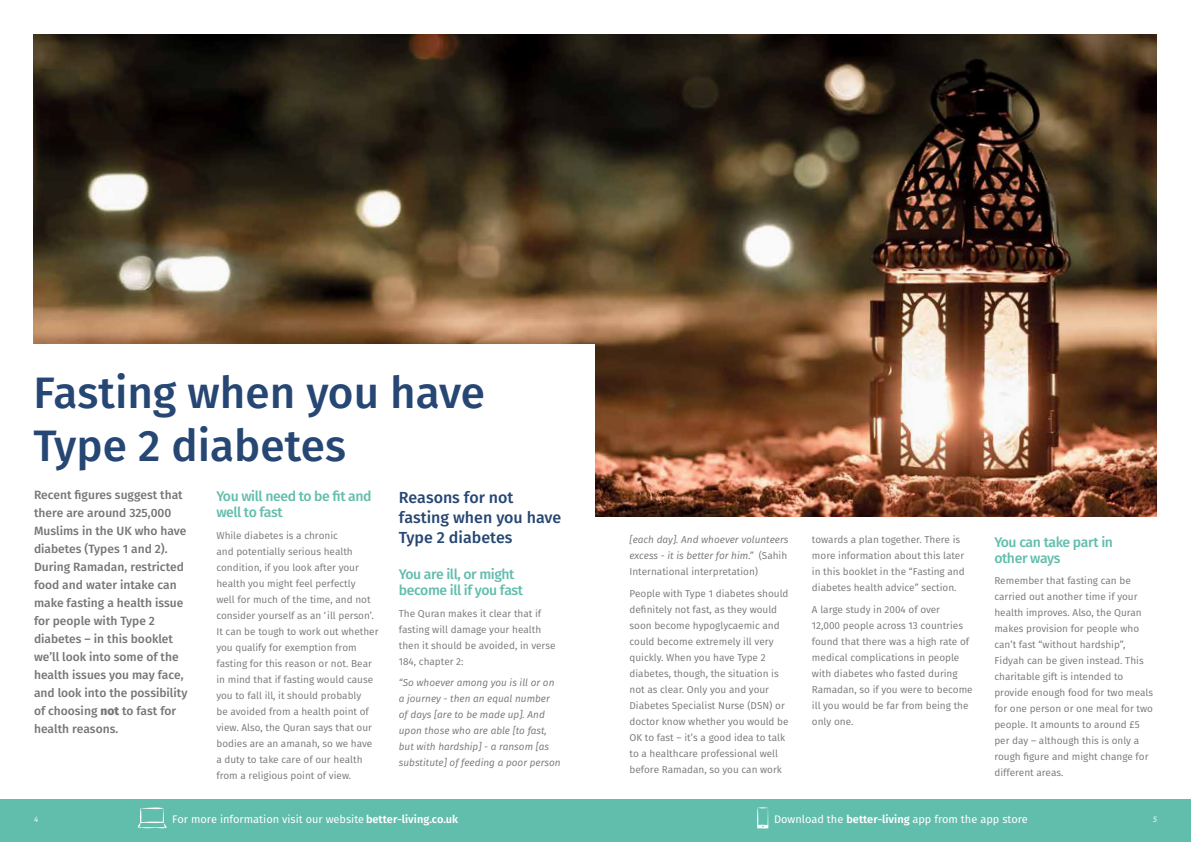
<style>
.page{position:relative;width:1191px;height:842px;background:#fff}
.page>*{position:absolute;margin:0;border:0;box-sizing:border-box;transform-origin:0 0}
.t1{font:500 44px/52.8px "Fira Sans";color:#264673}
.t2{font:500 16px/20px "Fira Sans";color:#264673}
.t3{font:500 14px/16px "Fira Sans";letter-spacing:-.03em;color:#61bdac}
.t4{font:500 12px/18px "Fira Sans";color:#767676}
.t5{font:11px "Fira Sans";color:#fff}
.t6{font:10px/16px "Fira Sans";color:#767676}
.t7{font:italic 10px/16px "Fira Sans";color:#767676}
.t8{font:italic 8px "Fira Sans";color:#fff}
.s1{font-weight:800}
.s2{font-style:normal}
.s3{font-weight:600}
</style>
<div class="page">
<img style="left:34px;top:34px;width:1122px;height:482px">
<div style="left:26px;top:344px;width:569px;height:189px;background:#fff"></div>
<div style="left:0;top:799px;width:1191px;height:43px;background:#61bdac"></div>
<svg style="left:137px;top:807px;width:29px;height:21px"></svg>
<svg style="left:757px;top:807px;width:11px;height:21px"></svg>
<h1 class="t1" style="left:34px;top:364px;width:453px">Fasting when you have<br>Type 2 diabetes</h1>
<p class="t4" style="left:34px;top:486px;width:155px">Recent figures suggest that there are around 325,000<br>Muslims in the UK who have diabetes (Types 1 and 2).<br>During Ramadan, restricted food and water intake can make fasting a health issue for people with Type 2 diabetes – in this booklet we’ll look into some of the health issues you may face, and look into the possibility of choosing <span class="s1">not</span> to fast for health reasons.</p>
<h3 class="t3" style="left:216px;top:488px;width:157px">You will need to be fit and well to fast</h3>
<h2 class="t2" style="left:399px;top:487px;width:164px">Reasons for not fasting when you have<br>Type 2 diabetes</h2>
<h3 class="t3" style="left:399px;top:565px;width:126px">You are ill, or might become ill if you fast</h3>
<p class="t6" style="left:399px;top:605px;width:158px">The Quran makes it clear that if fasting will damage your health then it should be avoided, in verse<br>184, chapter 2:</p>
<p class="t7" style="left:399px;top:675px;width:163px">“So whoever among you is ill or on a journey - then an equal number of days [are to be made up]. And upon those who are able [to fast, but with hardship] - a ransom [as substitute] of feeding a poor person</p>
<p class="t6" style="left:216px;top:527px;width:164px">While diabetes is a chronic<br>and potentially serious health condition, if you look after your health you might feel perfectly<br>well for much of the time, and not consider yourself as an ‘ill person’.<br>It can be tough to work out whether you qualify for exemption from fasting for this reason or not. Bear in mind that if fasting would cause you to fall ill, it should probably<br>be avoided from a health point of view. Also, the Quran says that our bodies are an amanah, so we have a duty to take care of our health from a religious point of view.</p>
<p class="t7" style="left:629px;top:531px;width:160px;text-align:justify">[each day]. And whoever volunteers excess - it is better for him.” <span class="s2">(Sahih International interpretation)</span></p>
<p class="t6" style="left:629px;top:585px;width:161px">People with Type 1 diabetes should definitely not fast, as they would soon become hypoglycaemic and could become extremely ill very quickly. When you have Type 2 diabetes, though, the situation is not as clear. Only you and your<br>Diabetes Specialist Nurse (DSN) or doctor know whether you would be<br>OK to fast – it’s a good idea to talk to a healthcare professional well before Ramadan, so you can work</p>
<p class="t6" style="left:812px;top:531px;width:154px">towards a plan together. There is more information about this later in this booklet in the “Fasting and diabetes health advice” section.</p>
<p class="t6" style="left:812px;top:601px;width:162px">A large study in 2004 of over<br>12,000 people across 13 countries found that there was a high rate of medical complications in people with diabetes who fasted during<br>Ramadan, so if you were to become ill you would be far from being the only one.</p>
<h3 class="t3" style="left:994px;top:533px;width:120px">You can take part in other ways</h3>
<p class="t6" style="left:994px;top:573px;width:160px">Remember that fasting can be carried out another time if your health improves. Also, the Quran makes provision for people who can’t fast “without hardship”,<br>Fidyah can be given instead. This charitable gift is intended to provide enough food for two meals for one person or one meal for two people. It amounts to around £5 per day – although this is only a rough figure and might change for different areas.</p>
<p class="t5" style="left:172px;top:811px;width:287px">For more information visit our website <span class="s3">better-living.co.uk</span></p>
<p class="t5" style="left:774px;top:811px;width:255px">Download the <span class="s3">better-living</span> app from the app store</p>
<p class="t8" style="left:34px;top:813px;width:6px">4</p>
<p class="t8" style="left:1153px;top:813px;width:5px">5</p>
</div>
